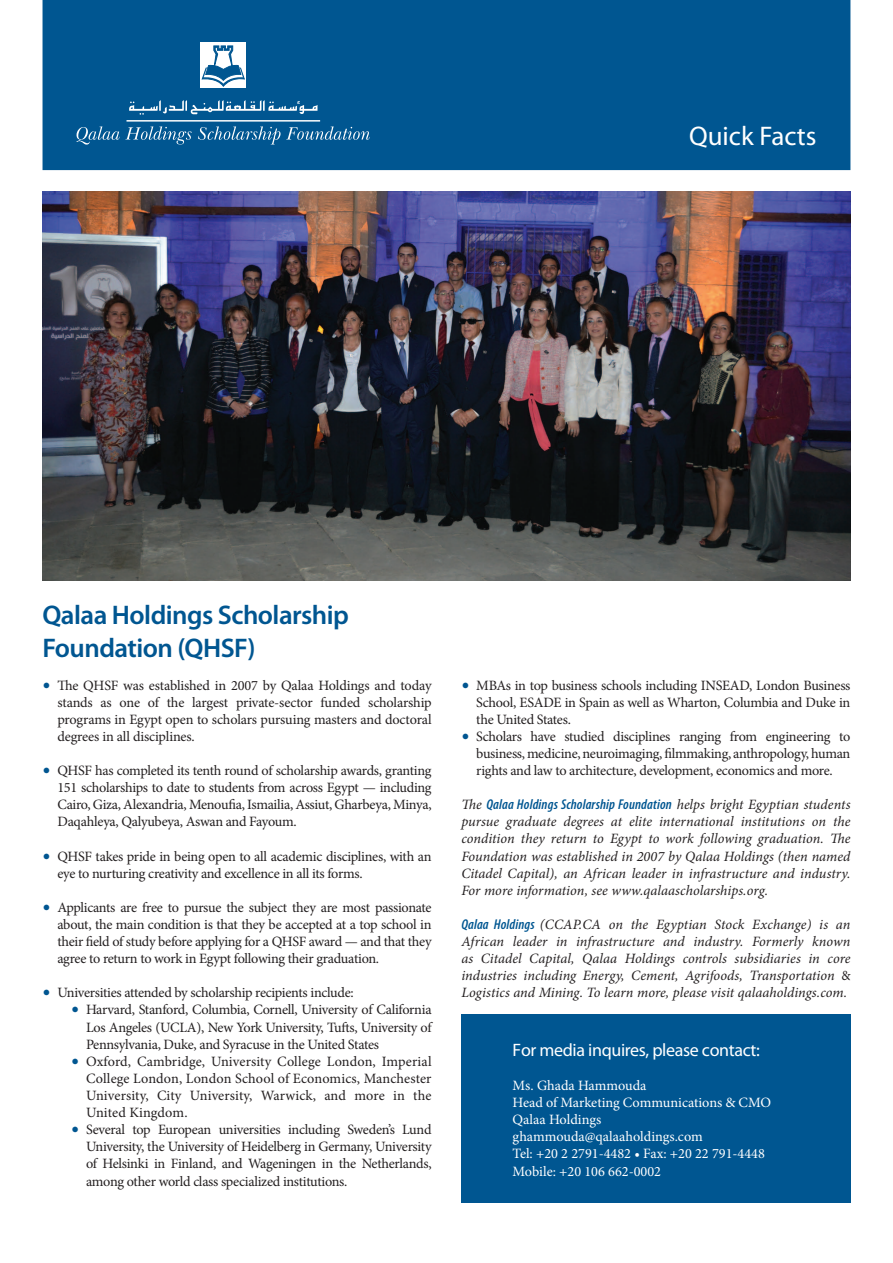
<style>
.page{position:relative;width:893px;height:1263px;background:#fff}
.page>*{position:absolute;margin:0;border:0;box-sizing:border-box;transform-origin:0 0}
.t1{font:600 27px/32.4px "Myriad Pro";letter-spacing:-.02em;color:#005691}
.t2{font:27px "Myriad Pro";color:#fff}
.t3{font:18px "Myriad Pro";letter-spacing:-.02em;color:#fff}
.t4{font:14.25px/17.1px "Minion Pro";letter-spacing:-.02em;color:#231f20;text-align:justify}
.t5{font:italic 14.25px/17.1px "Minion Pro";color:#231f20;text-align:justify}
.t6{font:14.25px/17.1px "Minion Pro";color:#fff}
.t7{font:italic 600 condensed 14.25px "Myriad Pro";letter-spacing:.01em;color:#005691}
.s1{font-size:21px;color:#005691}
.s2{font-family:"Minion Pro";font-weight:400;font-stretch:normal;color:#231f20}
.s3{font-family:"Myriad Pro";font-weight:600;font-stretch:condensed;color:#005691}
.s4{font-style:normal;font-stretch:condensed}
</style>
<div class="page">
<div style="left:43px;top:0;width:807px;height:170px;background:#005691"></div>
<div style="left:461px;top:1014px;width:389px;height:189px;background:#005691"></div>
<svg style="left:200px;top:43px;width:46px;height:45px"></svg>
<svg style="left:202px;top:46px;width:43px;height:41px"></svg>
<svg style="left:129px;top:100px;width:188px;height:15px"></svg>
<svg style="left:77px;top:126px;width:115px;height:19px"></svg>
<svg style="left:198px;top:126px;width:172px;height:19px"></svg>
<hr style="left:127px;top:120px;width:193px;height:2px;background:#fff">
<img style="left:43px;top:191px;width:807px;height:389px">
<h1 class="t2" style="left:689px;top:119px;width:129px">Quick Facts</h1>
<h1 class="t1" style="left:43px;top:598px;width:308px">Qalaa Holdings Scholarship<br>Foundation (QHSF)</h1>
<p class="t4" style="left:57px;top:676px;width:376px;text-indent:-15px"><span class="s1">•</span> The QHSF was established in 2007 by Qalaa Holdings and today stands as one of the largest private-sector funded scholarship programs in Egypt open to scholars pursuing masters and doctoral degrees in all disciplines.</p>
<p class="t4" style="left:57px;top:762px;width:376px;text-indent:-15px"><span class="s1">•</span> QHSF has completed its tenth round of scholarship awards, granting 151 scholarships to date to students from across Egypt — including Cairo, Giza, Alexandria, Menoufia, Ismailia, Assiut, Gharbeya, Minya, Daqahleya, Qalyubeya, Aswan and Fayoum.</p>
<p class="t4" style="left:57px;top:847px;width:376px;text-indent:-15px"><span class="s1">•</span> QHSF takes pride in being open to all academic disciplines, with an eye to nurturing creativity and excellence in all its forms.</p>
<p class="t4" style="left:57px;top:899px;width:376px;text-indent:-15px"><span class="s1">•</span> Applicants are free to pursue the subject they are most passionate about, the main condition is that they be accepted at a top school in their field of study before applying for a QHSF award — and that they agree to return to work in Egypt following their graduation.</p>
<p class="t4" style="left:43px;top:984px;width:313px"><span class="s1">•</span> Universities attended by scholarship recipients include:</p>
<p class="t4" style="left:86px;top:1001px;width:347px;text-indent:-15px"><span class="s1">•</span> Harvard, Stanford, Columbia, Cornell, University of California Los Angeles (UCLA), New York University, Tufts, University of Pennsylvania, Duke, and Syracuse in the United States</p>
<p class="t4" style="left:86px;top:1053px;width:347px;text-indent:-15px"><span class="s1">•</span> Oxford, Cambridge, University College London, Imperial College London, London School of Economics, Manchester University, City University, Warwick, and more in the United Kingdom.</p>
<p class="t4" style="left:86px;top:1121px;width:347px;text-indent:-15px"><span class="s1">•</span> Several top European universities including Sweden’s Lund University, the University of Heidelberg in Germany, University of Helsinki in Finland, and Wageningen in the Netherlands, among other world class specialized institutions.</p>
<p class="t4" style="left:476px;top:676px;width:376px;text-indent:-15px"><span class="s1">•</span> MBAs in top business schools including INSEAD, London Business School, ESADE in Spain as well as Wharton, Columbia and Duke in the United States.</p>
<p class="t4" style="left:476px;top:728px;width:376px;text-indent:-15px"><span class="s1">•</span> Scholars have studied disciplines ranging from engineering to business, medicine, neuroimaging, filmmaking, anthropology, human rights and law to architecture, development, economics and more.</p>
<p class="t7" style="left:461px;top:796px;width:391px"><span class="s2">The</span> Qalaa Holdings Scholarship Foundation <span class="s2">helps bright Egyptian students</span></p>
<p class="t5" style="left:461px;top:813px;width:391px">pursue graduate degrees at elite international institutions on the condition they return to Egypt to work following graduation. The Foundation was established in 2007 by Qalaa Holdings (then named Citadel Capital), an African leader in infrastructure and industry.<br>For more information, see www.qalaascholarships.org.</p>
<p class="t5" style="left:461px;top:916px;width:391px"><span class="s3">Qalaa Holdings</span> (CCAP.CA on the Egyptian Stock Exchange) is an African leader in infrastructure and industry. Formerly known as Citadel Capital, Qalaa Holdings controls subsidiaries in core industries including Energy, Cement, Agrifoods, Transportation <span class="s4">&amp; </span>Logistics and Mining. To learn more, please visit qalaaholdings.com.</p>
<p class="t3" style="left:513px;top:1039px;width:249px">For media inquires, please contact:</p>
<p class="t6" style="left:513px;top:1077px;width:260px">Ms. Ghada Hammouda<br>Head of Marketing Communications &amp; CMO<br>Qalaa Holdings ghammouda@qalaaholdings.com<br>Tel: +20 2 2791-4482 • Fax: +20 22 791-4448<br>Mobile: +20 106 662-0002</p>
</div>
